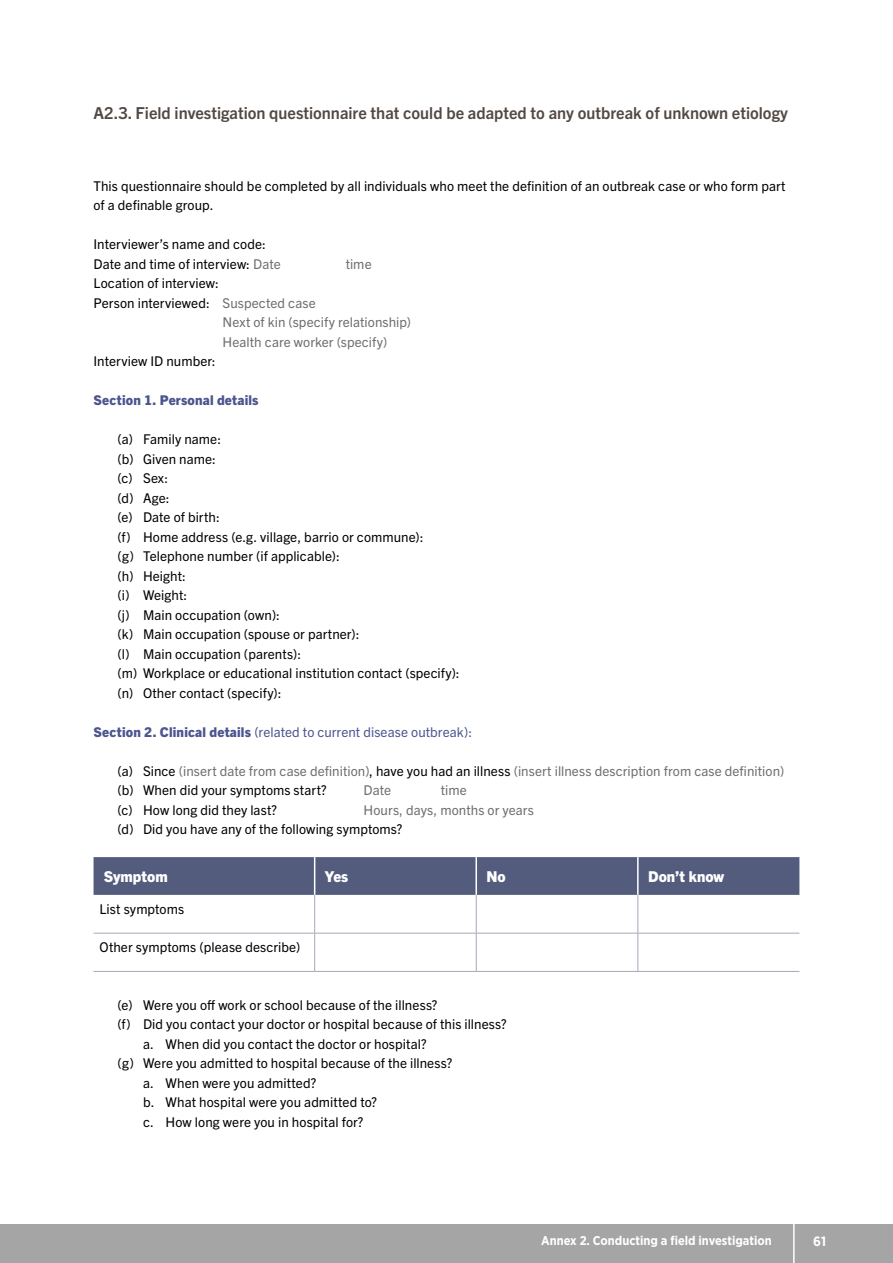
<style>
.page{position:relative;width:893px;height:1263px;background:#fff}
.page>*{position:absolute;margin:0;border:0;box-sizing:border-box;transform-origin:0 0}
.Table_Header{font:700 16.5px "Trade Gothic Next LT Pro";color:#534943}
.Contents_lv_2{font:800 15px "Trade Gothic Next LT Pro";color:#fff}
.Bullets{font:13.5px "Trade Gothic Next LT Pro";letter-spacing:.005em;color:#000}
.body{font:13.5px/19.5px "Trade Gothic Next LT Pro";letter-spacing:.005em;color:#000}
.Bullets-2{font:13.5px "Trade Gothic Next LT Pro";letter-spacing:.005em;color:#6d6e71}
.body-2{font:13.5px "Trade Gothic Next LT Pro";letter-spacing:.005em;color:#6d6e71}
.Bold_heading{font:13.5px "Trade Gothic Next LT Pro";letter-spacing:.005em;color:#4c558e}
.table_txt{font:13.5px "Trade Gothic Next LT Pro";letter-spacing:.005em;color:#000}
.Bold_heading-2{font:800 13.5px "Trade Gothic Next LT Pro";letter-spacing:.015em;color:#4c558e}
.t1{font:700 13.5px "Gotham Narrow";color:#fff}
.t2{font:700 12.75px "Gotham Narrow";color:#fff}
.s1{color:#6d6e71}
.s2{font-weight:800}
.s3{color:#000}
</style>
<div class="page">
<div style="left:0;top:1224px;width:893px;height:39px;background:#a6a5a5"></div>
<hr style="left:793px;top:1224px;width:2px;height:39px;background:#fff">
<div style="left:94px;top:857px;width:705px;height:38px;background:#545c7d"></div>
<hr style="left:314px;top:857px;width:1px;height:38px;background:#fff">
<hr style="left:475px;top:857px;width:2px;height:38px;background:#fff">
<hr style="left:637px;top:857px;width:2px;height:38px;background:#fff">
<hr style="left:314px;top:895px;width:1px;height:38px;background:#a4a7b9">
<hr style="left:476px;top:895px;width:1px;height:38px;background:#a4a7b9">
<hr style="left:637px;top:895px;width:1px;height:38px;background:#a4a7b9">
<hr style="left:94px;top:933px;width:221px;height:1px;background:#a4a7b9">
<hr style="left:315px;top:933px;width:161px;height:1px;background:#a4a7b9">
<hr style="left:314px;top:933px;width:1px;height:38px;background:#a4a7b9">
<hr style="left:476px;top:933px;width:162px;height:1px;background:#a4a7b9">
<hr style="left:476px;top:933px;width:1px;height:38px;background:#a4a7b9">
<hr style="left:638px;top:933px;width:161px;height:1px;background:#a4a7b9">
<hr style="left:637px;top:933px;width:1px;height:38px;background:#a4a7b9">
<hr style="left:94px;top:971px;width:221px;height:1px;background:#a4a7b9">
<hr style="left:315px;top:971px;width:161px;height:1px;background:#a4a7b9">
<hr style="left:476px;top:971px;width:162px;height:1px;background:#a4a7b9">
<hr style="left:638px;top:971px;width:161px;height:1px;background:#a4a7b9">
<p class="Table_Header" style="left:94px;top:102px;width:696px">A2.3. Field investigation questionnaire that could be adapted to any outbreak of unknown etiology</p>
<p class="body" style="left:94px;top:175px;width:694px">This questionnaire should be completed by all individuals who meet the definition of an outbreak case or who form part of a definable group.</p>
<p class="body" style="left:94px;top:233px;width:174px">Interviewer’s name and code:</p>
<p class="body" style="left:94px;top:253px;width:189px">Date and time of interview: <span class="s1">Date</span></p>
<p class="body-2" style="left:346px;top:254px;width:27px">time</p>
<p class="body" style="left:94px;top:272px;width:127px">Location of interview:</p>
<p class="body" style="left:94px;top:292px;width:224px">Person interviewed: <span class="s1">Suspected case</span></p>
<p class="body-2" style="left:223px;top:313px;width:190px">Next of kin (specify relationship)</p>
<p class="body-2" style="left:223px;top:332px;width:166px">Health care worker (specify)</p>
<p class="body" style="left:94px;top:350px;width:124px">Interview ID number:</p>
<p class="Bold_heading-2" style="left:94px;top:391px;width:167px">Section 1. Personal details</p>
<p class="Bullets" style="left:118px;top:430px;width:105px">(a) Family name:</p>
<p class="Bullets" style="left:118px;top:449px;width:100px">(b) Given name:</p>
<p class="Bullets" style="left:118px;top:469px;width:52px">(c) Sex:</p>
<p class="Bullets" style="left:118px;top:488px;width:54px">(d) Age:</p>
<p class="Bullets" style="left:118px;top:508px;width:104px">(e) Date of birth:</p>
<p class="Bullets" style="left:118px;top:527px;width:307px">(f) Home address (e.g. village, barrio or commune):</p>
<p class="Bullets" style="left:118px;top:547px;width:224px">(g) Telephone number (if applicable):</p>
<p class="Bullets" style="left:118px;top:566px;width:70px">(h) Height:</p>
<p class="Bullets" style="left:118px;top:586px;width:71px">(i) Weight:</p>
<p class="Bullets" style="left:118px;top:605px;width:164px">(j) Main occupation (own):</p>
<p class="Bullets" style="left:118px;top:625px;width:243px">(k) Main occupation (spouse or partner):</p>
<p class="Bullets" style="left:118px;top:644px;width:185px">(l) Main occupation (parents):</p>
<p class="Bullets" style="left:118px;top:664px;width:344px">(m) Workplace or educational institution contact (specify):</p>
<p class="Bullets" style="left:118px;top:683px;width:166px">(n) Other contact (specify):</p>
<p class="Bold_heading" style="left:94px;top:722px;width:380px"><span class="s2">Section 2. Clinical details</span> (related to current disease outbreak):</p>
<p class="Bullets-2" style="left:118px;top:761px;width:668px"><span class="s3">(a) Since</span> (insert date from case definition)<span class="s3">, have you had an illness</span> (insert illness description from case definition)</p>
<p class="Bullets" style="left:118px;top:781px;width:211px">(b) When did your symptoms start?</p>
<p class="Bullets-2" style="left:364px;top:781px;width:29px">Date</p>
<p class="Bullets-2" style="left:441px;top:781px;width:27px">time</p>
<p class="Bullets" style="left:118px;top:800px;width:161px">(c) How long did they last?</p>
<p class="Bullets-2" style="left:364px;top:800px;width:172px">Hours, days, months or years</p>
<p class="Bullets" style="left:118px;top:820px;width:286px">(d) Did you have any of the following symptoms?</p>
<p class="Contents_lv_2" style="left:104px;top:866px;width:65px">Symptom</p>
<p class="Contents_lv_2" style="left:325px;top:866px;width:25px">Yes</p>
<p class="Contents_lv_2" style="left:486px;top:866px;width:21px">No</p>
<p class="Contents_lv_2" style="left:648px;top:866px;width:78px">Don’t know</p>
<p class="table_txt" style="left:100px;top:899px;width:86px">List symptoms</p>
<p class="table_txt" style="left:100px;top:938px;width:202px">Other symptoms (please describe)</p>
<p class="Bullets" style="left:118px;top:995px;width:321px">(e) Were you off work or school because of the illness?</p>
<p class="Bullets" style="left:118px;top:1015px;width:391px">(f) Did you contact your doctor or hospital because of this illness?</p>
<p class="Bullets" style="left:143px;top:1034px;width:285px">a. When did you contact the doctor or hospital?</p>
<p class="Bullets" style="left:118px;top:1054px;width:336px">(g) Were you admitted to hospital because of the illness?</p>
<p class="Bullets" style="left:143px;top:1073px;width:175px">a. When were you admitted?</p>
<p class="Bullets" style="left:143px;top:1093px;width:236px">b. What hospital were you admitted to?</p>
<p class="Bullets" style="left:143px;top:1112px;width:222px">c. How long were you in hospital for?</p>
<p class="t2" style="left:541px;top:1232px;width:232px">Annex 2. Conducting a field investigation</p>
<p class="t1" style="left:813px;top:1232px;width:14px">61</p>
</div>
